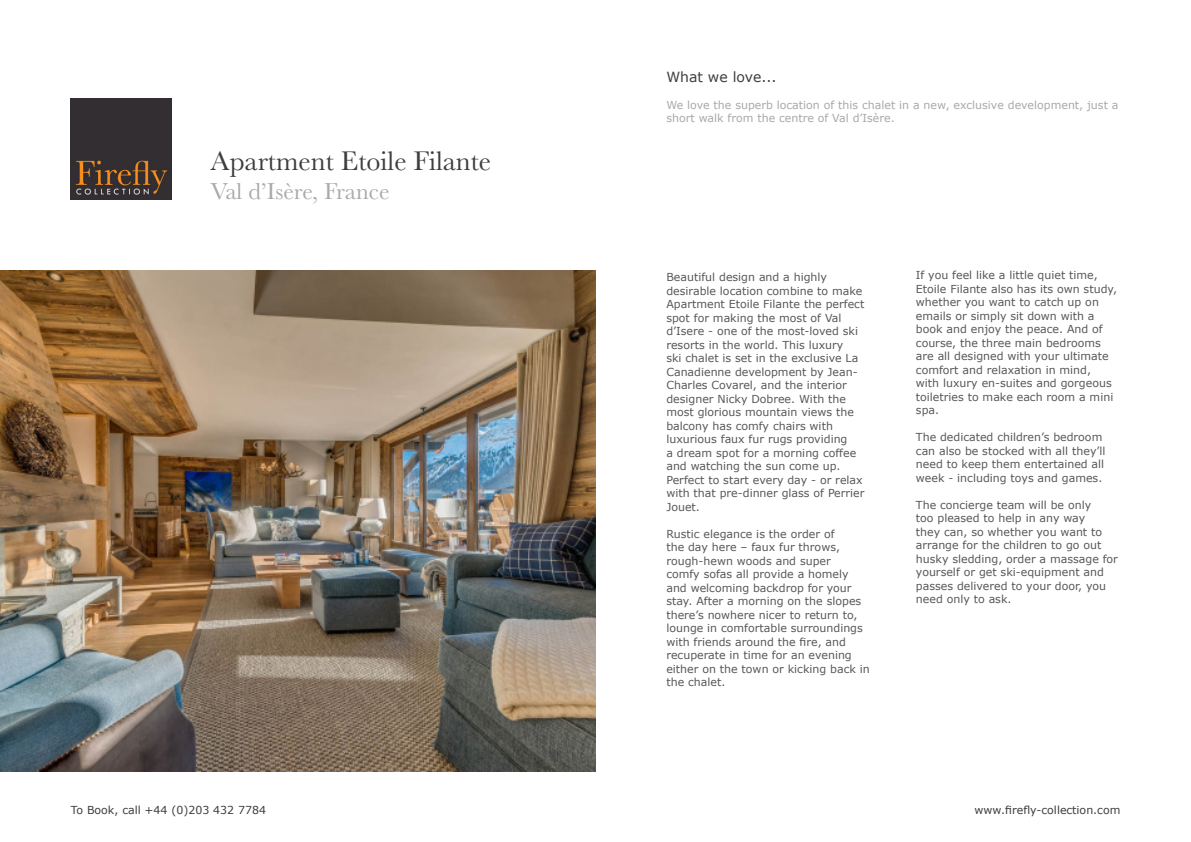
<style>
.page{position:relative;width:1191px;height:842px;background:#fff}
.page>*{position:absolute;margin:0;border:0;box-sizing:border-box;transform-origin:0 0}
.t1{font:28px "Baskerville";color:#3e3e3f}
.t2{font:24px "Baskerville";color:#a8a9ad}
.t3{font:14px "Verdana";color:#3e3e3f}
.t4{font:11px/13.5px "Verdana";color:#57585a}
.t5{font:11px/13.5px "Verdana";color:#a8a9ad}
.t6{font:11px "Verdana";color:#3e3e3f}
</style>
<div class="page">
<img style="left:71px;top:99px;width:101px;height:101px">
<img style="left:0;top:271px;width:595px;height:500px">
<p class="t1" style="left:210px;top:143px;width:282px">Apartment Etoile Filante</p>
<p class="t2" style="left:210px;top:176px;width:181px">Val d’Isère, France</p>
<p class="t6" style="left:71px;top:802px;width:197px">To Book, call +44 (0)203 432 7784</p>
<p class="t3" style="left:666px;top:68px;width:112px">What we love...</p>
<p class="t5" style="left:666px;top:98px;width:453px">We love the superb location of this chalet in a new, exclusive development, just a short walk from the centre of Val d’Isère.</p>
<p class="t4" style="left:666px;top:270px;width:200px">Beautiful design and a highly desirable location combine to make<br>Apartment Etoile Filante the perfect spot for making the most of Val d’Isere - one of the most-loved ski resorts in the world. This luxury<br>ski chalet is set in the exclusive La<br>Canadienne development by Jean-<br>Charles Covarel, and the interior designer Nicky Dobree. With the most glorious mountain views the balcony has comfy chairs with luxurious faux fur rugs providing<br>a dream spot for a morning coffee and watching the sun come up.<br>Perfect to start every day - or relax with that pre-dinner glass of Perrier<br>Jouet.</p>
<p class="t4" style="left:666px;top:527px;width:205px">Rustic elegance is the order of<br>the day here – faux fur throws, rough-hewn woods and super<br>comfy sofas all provide a homely and welcoming backdrop for your stay. After a morning on the slopes there’s nowhere nicer to return to, lounge in comfortable surroundings with friends around the fire, and recuperate in time for an evening either on the town or kicking back in the chalet.</p>
<p class="t4" style="left:916px;top:269px;width:202px">If you feel like a little quiet time,<br>Etoile Filante also has its own study, whether you want to catch up on emails or simply sit down with a book and enjoy the peace. And of course, the three main bedrooms are all designed with your ultimate comfort and relaxation in mind, with luxury en-suites and gorgeous toiletries to make each room a mini spa.</p>
<p class="t4" style="left:916px;top:431px;width:191px">The dedicated children’s bedroom can also be stocked with all they’ll need to keep them entertained all week - including toys and games.</p>
<p class="t4" style="left:916px;top:498px;width:204px">The concierge team will be only<br>too pleased to help in any way<br>they can, so whether you want to arrange for the children to go out husky sledding, order a massage for yourself or get ski-equipment and passes delivered to your door, you need only to ask.</p>
<p class="t6" style="left:974px;top:802px;width:147px">www.firefly-collection.com</p>
</div>
